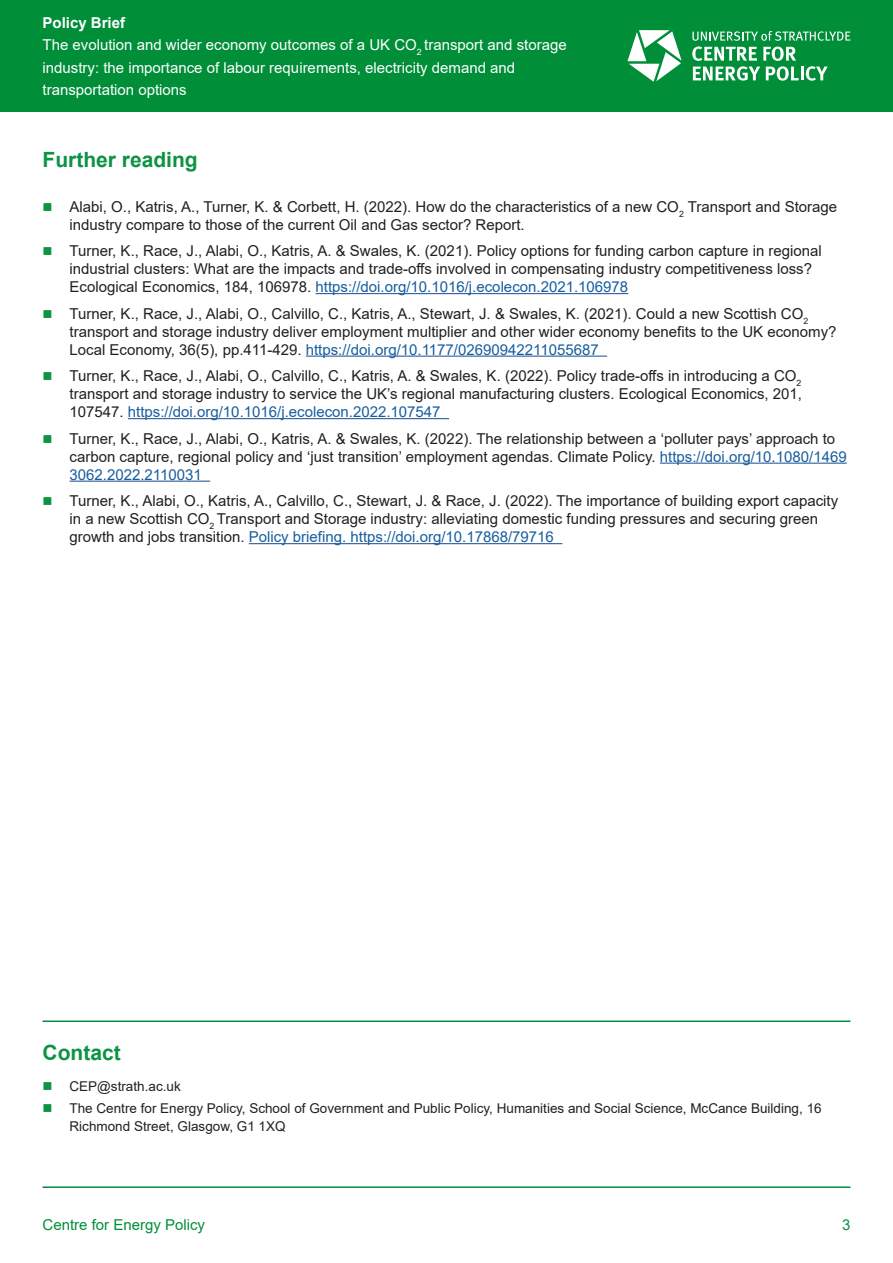
<style>
.page{position:relative;width:893px;height:1263px;background:#fff}
.page>*{position:absolute;margin:0;border:0;box-sizing:border-box;transform-origin:0 0}
.CEP_Heading{font:21px "Arial Bold MT2";color:#0d9344}
.Heading_green_line_a{font:21px "Arial Bold MT2";color:#0d9344}
.t1{font:15px/18px "Arial";color:#231f20}
.t2{font:15px/22.5px "Arial";color:#fff}
.t3{font:15px "Arial MT2";color:#008e39}
.t4{font:15px "Arial Bold MT2";color:#fff}
.t5{font:15px "Arial";color:#0d9344}
.t6{font:13.5px/18px "Arial";color:#231f20}
.s1{color:#0d9344}
.s2{color:#175d9e}
</style>
<div class="page">
<div style="left:0;top:0;width:893px;height:112px;background:#008e39"></div>
<hr style="left:43px;top:1186px;width:807px;height:2px;background:#008e39">
<svg style="left:692px;top:31px;width:158px;height:50px"></svg>
<svg style="left:627px;top:30px;width:55px;height:52px"></svg>
<hr style="left:316px;top:293px;width:312px;height:1px;background:#285b9c">
<hr style="left:306px;top:356px;width:301px;height:1px;background:#285b9c">
<hr style="left:128px;top:418px;width:321px;height:1px;background:#285b9c">
<hr style="left:660px;top:463px;width:187px;height:1px;background:#285b9c">
<hr style="left:70px;top:481px;width:140px;height:1px;background:#285b9c">
<hr style="left:249px;top:543px;width:313px;height:1px;background:#285b9c">
<hr style="left:43px;top:1020px;width:807px;height:2px;background:#008e39">
<p class="t4" style="left:43px;top:12px;width:84px">Policy Brief</p>
<p class="t2" style="left:43px;top:34px;width:526px">The evolution and wider economy outcomes of a UK CO<sub>2</sub> transport and storage industry: the importance of labour requirements, electricity demand and transportation options</p>
<p class="CEP_Heading" style="left:43px;top:145px;width:157px">Further reading</p>
<p class="t1" style="left:70px;top:197px;width:769px;text-indent:-27px"><span class="s1">■</span> Alabi, O., Katris, A., Turner, K. &amp; Corbett, H. (2022). How do the characteristics of a new CO<sub>2</sub> Transport and Storage industry compare to those of the current Oil and Gas sector? Report.</p>
<p class="t1" style="left:70px;top:242px;width:754px;text-indent:-27px"><span class="s1">■</span> Turner, K., Race, J., Alabi, O., Katris, A. &amp; Swales, K. (2021). Policy options for funding carbon capture in regional industrial clusters: What are the impacts and trade-offs involved in compensating industry competitiveness loss?<br>Ecological Economics, 184, 106978. <span class="s2">https://doi.org/10.1016/j.ecolecon.2021.106978</span></p>
<p class="t1" style="left:70px;top:304px;width:768px;text-indent:-27px"><span class="s1">■</span> Turner, K., Race, J., Alabi, O., Calvillo, C., Katris, A., Stewart, J. &amp; Swales, K. (2021). Could a new Scottish CO<sub>2 </sub>transport and storage industry deliver employment multiplier and other wider economy benefits to the UK economy?<br>Local Economy, 36(5), pp.411-429. <span class="s2">https://doi.org/10.1177/02690942211055687</span></p>
<p class="t1" style="left:70px;top:367px;width:734px;text-align:justify;text-indent:-27px"><span class="s1">■</span> Turner, K., Race, J., Alabi, O., Calvillo, C., Katris, A. &amp; Swales, K. (2022). Policy trade-offs in introducing a CO<sub>2 </sub>transport and storage industry to service the UK’s regional manufacturing clusters. Ecological Economics, 201, 107547. <span class="s2">https://doi.org/10.1016/j.ecolecon.2022.107547</span></p>
<p class="t1" style="left:70px;top:429px;width:779px;text-indent:-27px"><span class="s1">■</span> Turner, K., Race, J., Alabi, O., Katris, A. &amp; Swales, K. (2022). The relationship between a ‘polluter pays’ approach to carbon capture, regional policy and ‘just transition’ employment agendas. Climate Policy. <span class="s2">https://doi.org/10.1080/1469<br>3062.2022.2110031</span></p>
<p class="t1" style="left:70px;top:492px;width:770px;text-indent:-27px"><span class="s1">■</span> Turner, K., Alabi, O., Katris, A., Calvillo, C., Stewart, J. &amp; Race, J. (2022). The importance of building export capacity in a new Scottish CO<sub>2</sub> Transport and Storage industry: alleviating domestic funding pressures and securing green growth and jobs transition. <span class="s2">Policy briefing. https://doi.org/10.17868/79716</span></p>
<p class="Heading_green_line_a" style="left:43px;top:1038px;width:80px">Contact</p>
<p class="t6" style="left:43px;top:1077px;width:140px"><span class="s1">■</span> CEP@strath.ac.uk</p>
<p class="t6" style="left:70px;top:1099px;width:754px;text-indent:-27px"><span class="s1">■</span> The Centre for Energy Policy, School of Government and Public Policy, Humanities and Social Science, McCance Building, 16<br>Richmond Street, Glasgow, G1 1XQ</p>
<p class="t3" style="left:43px;top:1214px;width:164px">Centre for Energy Policy</p>
<p class="t5" style="left:842px;top:1214px;width:10px">3</p>
</div>
